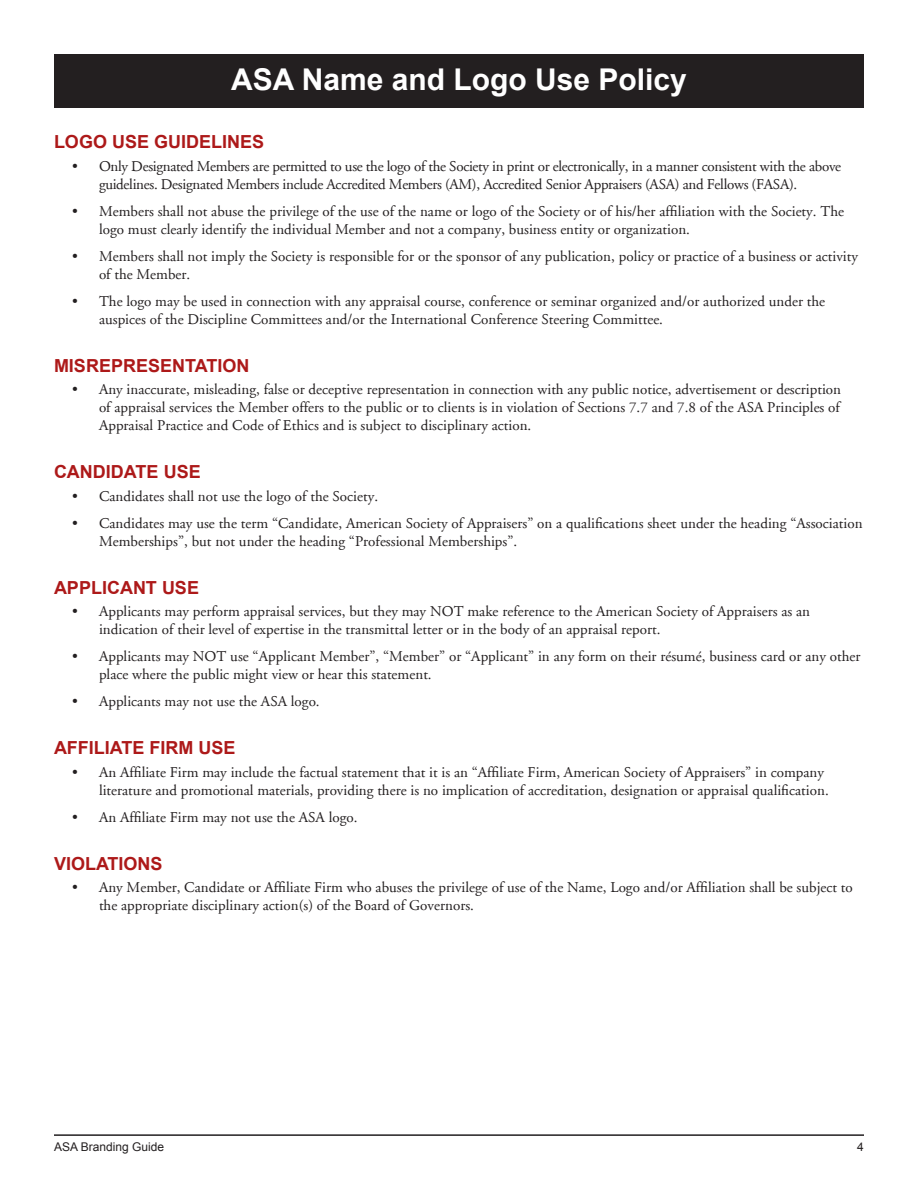
<style>
.page{position:relative;width:918px;height:1188px;background:#fff}
.page>*{position:absolute;margin:0;border:0;box-sizing:border-box;transform-origin:0 0}
.heads_KO{font:700 30px "Arial";color:#fff}
.subhead{font:700 18px "Arial";color:#ad1919}
.t1{font:15px/18px "Adobe Garamond";color:#231f20}
.t2{font:15px/18px "Adobe Garamond";letter-spacing:-.02em;color:#231f20}
.t3{font:12px "Arial";color:#231f20}
</style>
<div class="page">
<hr style="left:54px;top:1134px;width:810px;height:2px;background:#231f20">
<div style="left:54px;top:54px;width:810px;height:54px;background:#231f20"></div>
<p class="heads_KO" style="left:231px;top:59px;width:457px">ASA Name and Logo Use Policy</p>
<p class="subhead" style="left:54px;top:130px;width:212px">LOGO USE GUIDELINES</p>
<p class="t2" style="left:99px;top:157px;width:744px;text-indent:-27px">• Only Designated Members are permitted to use the logo of the Society in print or electronically, in a manner consistent with the above guidelines. Designated Members include Accredited Members (AM), Accredited Senior Appraisers (ASA) and Fellows (FASA).</p>
<p class="t1" style="left:99px;top:202px;width:747px;text-indent:-27px">• Members shall not abuse the privilege of the use of the name or logo of the Society or of his/her affiliation with the Society. The logo must clearly identify the individual Member and not a company, business entity or organization.</p>
<p class="t1" style="left:99px;top:247px;width:761px;text-indent:-27px">• Members shall not imply the Society is responsible for or the sponsor of any publication, policy or practice of a business or activity of the Member.</p>
<p class="t1" style="left:99px;top:292px;width:728px;text-indent:-27px">• The logo may be used in connection with any appraisal course, conference or seminar organized and/or authorized under the auspices of the Discipline Committees and/or the International Conference Steering Committee.</p>
<p class="subhead" style="left:54px;top:353px;width:197px">MISREPRESENTATION</p>
<p class="t1" style="left:99px;top:381px;width:744px;text-align:justify;text-indent:-27px">• Any inaccurate, misleading, false or deceptive representation in connection with any public notice, advertisement or description of appraisal services the Member offers to the public or to clients is in violation of Sections 7.7 and 7.8 of the ASA Principles of Appraisal Practice and Code of Ethics and is subject to disciplinary action.</p>
<p class="subhead" style="left:54px;top:460px;width:148px">CANDIDATE USE</p>
<p class="t1" style="left:72px;top:487px;width:306px">• Candidates shall not use the logo of the Society.</p>
<p class="t1" style="left:99px;top:514px;width:765px;text-indent:-27px">• Candidates may use the term “Candidate, American Society of Appraisers” on a qualifications sheet under the heading “Association<br>Memberships”, but not under the heading “Professional Memberships”.</p>
<p class="subhead" style="left:54px;top:575px;width:147px">APPLICANT USE</p>
<p class="t1" style="left:99px;top:603px;width:713px;text-indent:-27px">• Applicants may perform appraisal services, but they may NOT make reference to the American Society of Appraisers as an indication of their level of expertise in the transmittal letter or in the body of an appraisal report.</p>
<p class="t1" style="left:99px;top:648px;width:763px;text-indent:-27px">• Applicants may NOT use “Applicant Member”, “Member” or “Applicant” in any form on their résumé, business card or any other place where the public might view or hear this statement.</p>
<p class="t1" style="left:72px;top:693px;width:247px">• Applicants may not use the ASA logo.</p>
<p class="subhead" style="left:54px;top:736px;width:183px">AFFILIATE FIRM USE</p>
<p class="t1" style="left:99px;top:763px;width:731px;text-indent:-27px">• An Affiliate Firm may include the factual statement that it is an “Affiliate Firm, American Society of Appraisers” in company literature and promotional materials, providing there is no implication of accreditation, designation or appraisal qualification.</p>
<p class="t1" style="left:72px;top:808px;width:287px">• An Affiliate Firm may not use the ASA logo.</p>
<p class="subhead" style="left:54px;top:851px;width:110px">VIOLATIONS</p>
<p class="t1" style="left:99px;top:879px;width:755px;text-indent:-27px">• Any Member, Candidate or Affiliate Firm who abuses the privilege of use of the Name, Logo and/or Affiliation shall be subject to the appropriate disciplinary action(s) of the Board of Governors.</p>
<p class="t3" style="left:54px;top:1139px;width:112px">ASA Branding Guide</p>
<p class="t3" style="left:857px;top:1139px;width:8px">4</p>
</div>
